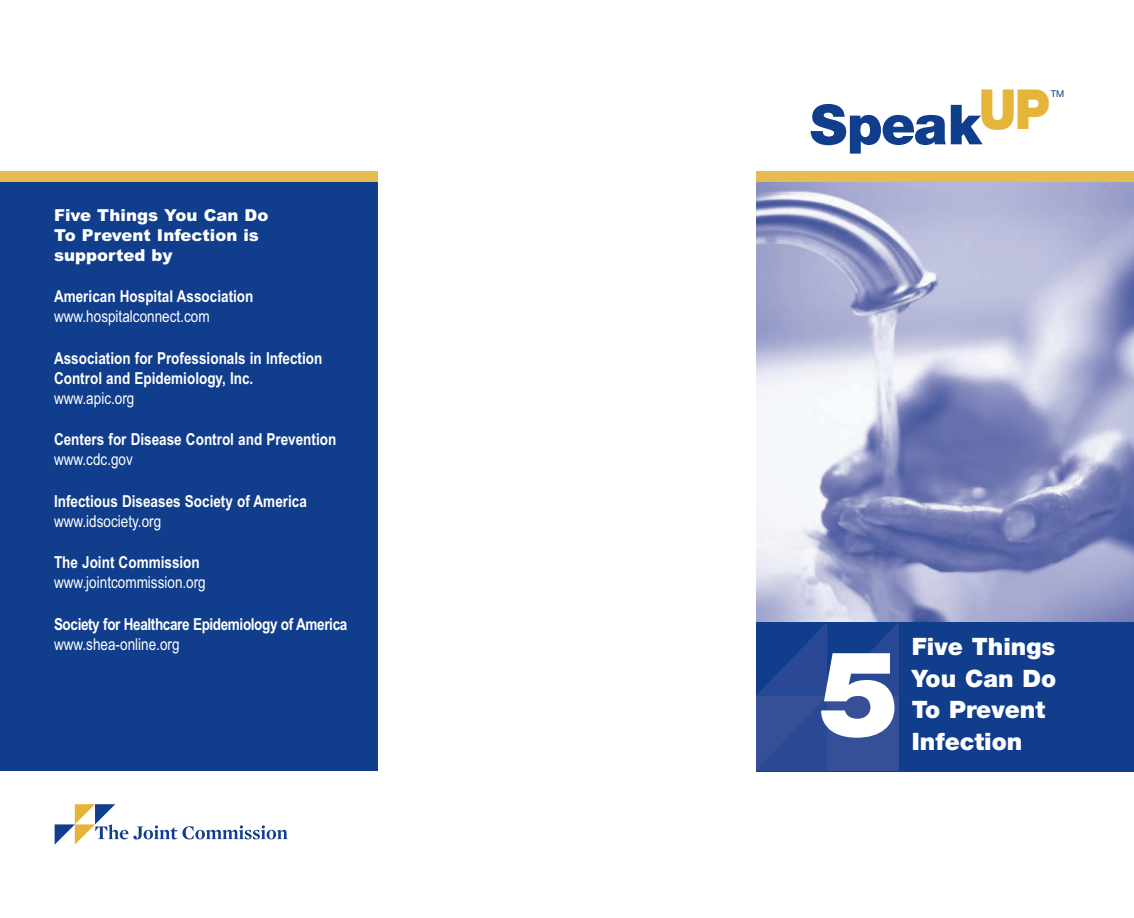
<style>
.page{position:relative;width:1134px;height:918px;background:#fff}
.page>*{position:absolute;margin:0;border:0;box-sizing:border-box;transform-origin:0 0}
.t1{font:900 120px "Helvetica Neue";color:#fff}
.t2{font:900 55.2px "Helvetica Neue";letter-spacing:-.035em;color:#103d8c}
.t3{font:900 24px/31.5px "Helvetica Neue";color:#fff;text-align:justify}
.t4{font:700 16.5px/20px "Arial Narrow";color:#fff}
.t5{font:16.5px "Arial Narrow";color:#fff}
.t6{font:900 16.5px/20px "Arial";color:#fff}
.t7{font:700 16.5px "Arial Narrow";letter-spacing:-.025em;color:#fff}
.t8{font:9.3px "Helvetica Neue";color:#103d8c}
</style>
<div class="page">
<div style="left:756px;top:171px;width:378px;height:133px;background:#e8bb50"></div>
<img style="left:756px;top:182px;width:378px;height:440px">
<div style="left:756px;top:622px;width:378px;height:149px;background:#103d8c"></div>
<svg style="left:756px;top:622px;width:143px;height:149px"></svg>
<div style="left:0;top:171px;width:378px;height:133px;background:#e8bb50"></div>
<div style="left:0;top:182px;width:378px;height:589px;background:#103d8c"></div>
<svg style="left:55px;top:804px;width:233px;height:41px"></svg>
<p class="t6" style="left:54px;top:205px;width:216px">Five Things You Can Do<br>To Prevent Infection is supported by</p>
<p class="t4" style="left:54px;top:286px;width:201px">American Hospital Association</p>
<p class="t5" style="left:54px;top:307px;width:157px">www.hospitalconnect.com</p>
<p class="t4" style="left:54px;top:348px;width:270px">Association for Professionals in Infection<br>Control and Epidemiology, Inc.</p>
<p class="t5" style="left:54px;top:388px;width:82px">www.apic.org</p>
<p class="t4" style="left:54px;top:429px;width:284px">Centers for Disease Control and Prevention</p>
<p class="t5" style="left:54px;top:450px;width:80px">www.cdc.gov</p>
<p class="t4" style="left:54px;top:491px;width:254px">Infectious Diseases Society of America</p>
<p class="t5" style="left:54px;top:511px;width:109px">www.idsociety.org</p>
<p class="t4" style="left:54px;top:552px;width:147px">The Joint Commission</p>
<p class="t5" style="left:54px;top:573px;width:153px">www.jointcommission.org</p>
<p class="t7" style="left:54px;top:614px;width:295px">Society for Healthcare Epidemiology of America</p>
<p class="t5" style="left:54px;top:634px;width:127px">www.shea-online.org</p>
<h2 class="t2" style="left:810px;top:105px;width:241px">Speak<sup>UP</sup></h2>
<p class="t8" style="left:1051px;top:91px;width:15px">TM</p>
<h1 class="t1" style="left:819px;top:651px;width:82px">5</h1>
<h3 class="t3" style="left:912px;top:633px;width:146px">Five Things You Can Do To Prevent</h3>
<h3 class="t3" style="left:912px;top:727px;width:112px">Infection</h3>
</div>
